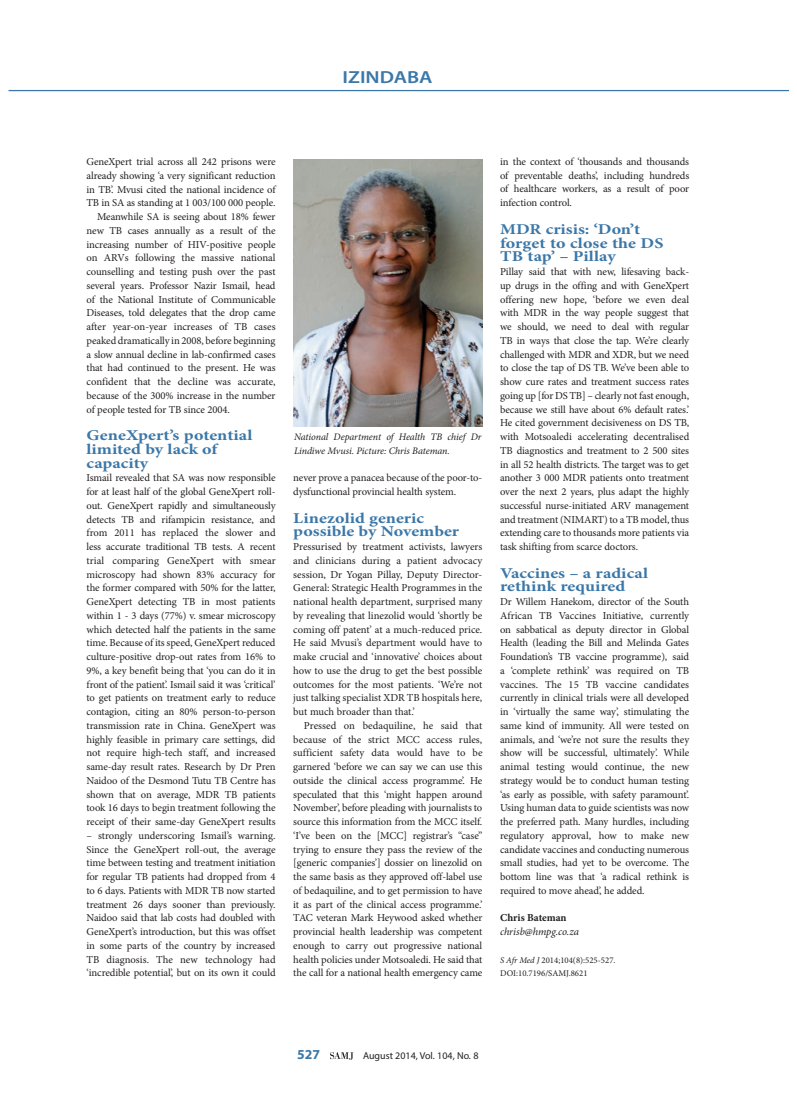
<style>
.page{position:relative;width:797px;height:1105px;background:#fff}
.page>*{position:absolute;margin:0;border:0;box-sizing:border-box;transform-origin:0 0}
.t1{font:600 17.5px "Myriad Pro";color:#3b77a8;scale:1.2 1}
.t2{font:700 15px/13.8px "Minion Pro";color:#3b77a8;scale:1.2 1}
.t3{font:700 13.75px "Myriad Pro";color:#3b77a8}
.t4{font:10.62px/13.8px "Minion Pro";letter-spacing:-.01em;color:#231f20;text-align:justify}
.t5{font:italic 10.62px "Minion Pro";letter-spacing:-.005em;color:#231f20}
.t6{font:700 10.62px "Minion Pro";color:#231f20}
.t7{font:italic 10px/13.8px "Minion Pro";letter-spacing:-.01em;color:#231f20}
.t8{font:10px "Myriad Pro";color:#231f20}
.t9{font:8.75px/13.8px "Minion Pro";color:#231f20}
.s1{font-style:italic}
</style>
<div class="page">
<hr style="left:9px;top:90px;width:779px;height:1px;background:#3b77a8">
<svg style="left:330px;top:1052px;width:23px;height:8px"></svg>
<img style="left:293px;top:159px;width:189px;height:267px">
<h1 class="t1" style="left:342px;top:66px;width:76px">IZINDABA</h1>
<p class="t4" style="left:86px;top:155px;width:190px">GeneXpert trial across all 242 prisons were</p>
<p class="t4" style="left:86px;top:169px;width:190px">already showing ‘a very significant reduction</p>
<p class="t4" style="left:86px;top:182px;width:190px">in TB’. Mvusi cited the national incidence of</p>
<p class="t4" style="left:86px;top:196px;width:190px">TB in SA as standing at 1 003/100 000 people.</p>
<p class="t4" style="left:97px;top:210px;width:180px">Meanwhile SA is seeing about 18% fewer</p>
<p class="t4" style="left:86px;top:224px;width:190px">new TB cases annually as a result of the</p>
<p class="t4" style="left:86px;top:237px;width:190px">increasing number of HIV-positive people</p>
<p class="t4" style="left:86px;top:251px;width:191px">on ARVs following the massive national</p>
<p class="t4" style="left:86px;top:265px;width:190px">counselling and testing push over the past</p>
<p class="t4" style="left:86px;top:279px;width:190px">several years. Professor Nazir Ismail, head</p>
<p class="t4" style="left:86px;top:292px;width:190px">of the National Institute of Communicable</p>
<p class="t4" style="left:86px;top:306px;width:190px">Diseases, told delegates that the drop came</p>
<p class="t4" style="left:86px;top:320px;width:190px">after year-on-year increases of TB cases</p>
<p class="t4" style="left:86px;top:334px;width:190px">peaked dramatically in 2008, before beginning</p>
<p class="t4" style="left:86px;top:347px;width:190px">a slow annual decline in lab-confirmed cases</p>
<p class="t4" style="left:86px;top:361px;width:190px">that had continued to the present. He was</p>
<p class="t4" style="left:86px;top:375px;width:190px">confident that the decline was accurate,</p>
<p class="t4" style="left:86px;top:389px;width:190px">because of the 300% increase in the number</p>
<p class="t4" style="left:86px;top:402px;width:145px">of people tested for TB since 2004.</p>
<h2 class="t2" style="left:86px;top:428px;width:140px">GeneXpert’s potential limited by lack of capacity</h2>
<p class="t4" style="left:86px;top:471px;width:191px">Ismail revealed that SA was now responsible for at least half of the global GeneXpert roll&shy;out. GeneXpert rapidly and simultaneously detects TB and rifampicin resistance, and from 2011 has replaced the slower and less accurate traditional TB tests. A recent trial comparing GeneXpert with smear microscopy had shown 83% accuracy for the former compared with 50% for the latter, GeneXpert detecting TB in most patients within 1 - 3 days (77%) v. smear microscopy which detected half the patients in the same time. Because of its speed, GeneXpert reduced culture-positive drop-out rates from 16% to 9%, a key benefit being that ‘you can do it in front of the patient’. Ismail said it was ‘critical’ to get patients on treatment early to reduce contagion, citing an 80% person-to-person transmission rate in China. GeneXpert was highly feasible in primary care settings, did not require high-tech staff, and increased same-day result rates. Research by Dr Pren Naidoo of the Desmond Tutu TB Centre has shown that on average, MDR TB patients took 16 days to begin treatment following the receipt of their same-day GeneXpert results</p>
<p class="t4" style="left:86px;top:829px;width:190px">– strongly underscoring Ismail’s warning.<br>Since the GeneXpert roll-out, the average time between testing and treatment initiation for regular TB patients had dropped from 4 to 6 days. Patients with MDR TB now started treatment 26 days sooner than previously.<br>Naidoo said that lab costs had doubled with GeneXpert’s introduction, but this was offset in some parts of the country by increased TB diagnosis. The new technology had ‘incredible potential’, but on its own it could</p>
<p class="t7" style="left:294px;top:430px;width:189px">National Department of Health TB chief Dr<br>Lindiwe Mvusi. Picture: Chris Bateman.</p>
<p class="t4" style="left:293px;top:471px;width:190px">never prove a panacea because of the poor-to&shy;dysfunctional provincial health system.</p>
<h2 class="t2" style="left:293px;top:511px;width:140px">Linezolid generic possible by November</h2>
<p class="t4" style="left:293px;top:540px;width:190px">Pressurised by treatment activists, lawyers and clinicians during a patient advocacy session, Dr Yogan Pillay, Deputy Director-General: Strategic Health Programmes in the national health department, surprised many by revealing that linezolid would ‘shortly be coming off patent’ at a much-reduced price.<br>He said Mvusi’s department would have to make crucial and ‘innovative’ choices about how to use the drug to get the best possible outcomes for the most patients. ‘We’re not just talking specialist XDR TB hospitals here, but much broader than that.’</p>
<p class="t4" style="left:293px;top:719px;width:191px;text-indent:11px">Pressed on bedaquiline, he said that because of the strict MCC access rules, sufficient safety data would have to be garnered ‘before we can say we can use this outside the clinical access programme’. He speculated that this ‘might happen around November’, before pleading with journalists to source this information from the MCC itself. ‘I’ve been on the [MCC] registrar’s “case” trying to ensure they pass the review of the [generic companies’] dossier on linezolid on the same basis as they approved off-label use of bedaquiline, and to get permission to have it as part of the clinical access programme.’ TAC veteran Mark Heywood asked whether provincial health leadership was competent enough to carry out progressive national health policies under Motsoaledi. He said that the call for a national health emergency came</p>
<p class="t4" style="left:500px;top:155px;width:191px">in the context of ‘thousands and thousands of preventable deaths’, including hundreds of healthcare workers, as a result of poor infection control.</p>
<h2 class="t2" style="left:500px;top:222px;width:138px">MDR crisis: ‘Don’t forget to close the DS<br>TB tap’ – Pillay</h2>
<p class="t4" style="left:500px;top:265px;width:191px">Pillay said that with new, lifesaving back&shy;up drugs in the offing and with GeneXpert offering new hope, ‘before we even deal with MDR in the way people suggest that we should, we need to deal with regular TB in ways that close the tap. We’re clearly challenged with MDR and XDR, but we need to close the tap of DS TB. We’ve been able to show cure rates and treatment success rates going up [for DS TB] – clearly not fast enough, because we still have about 6% default rates.’ He cited government decisiveness on DS TB, with Motsoaledi accelerating decentralised TB diagnostics and treatment to 2 500 sites in all 52 health districts. The target was to get another 3 000 MDR patients onto treatment over the next 2 years, plus adapt the highly successful nurse-initiated ARV management and treatment (NIMART) to a TB model, thus extending care to thousands more patients via task shifting from scarce doctors.</p>
<h2 class="t2" style="left:500px;top:566px;width:125px">Vaccines – a radical rethink required</h2>
<p class="t4" style="left:500px;top:595px;width:191px">Dr Willem Hanekom, director of the South African TB Vaccines Initiative, currently on sabbatical as deputy director in Global Health (leading the Bill and Melinda Gates Foundation’s TB vaccine programme), said a ‘complete rethink’ was required on TB vaccines. The 15 TB vaccine candidates currently in clinical trials were all developed in ‘virtually the same way’, stimulating the same kind of immunity. All were tested on animals, and ‘we’re not sure the results they show will be successful, ultimately’. While animal testing would continue, the new strategy would be to conduct human testing ‘as early as possible, with safety paramount’.<br>Using human data to guide scientists was now the preferred path. Many hurdles, including regulatory approval, how to make new candidate vaccines and conducting numerous small studies, had yet to be overcome. The bottom line was that ‘a radical rethink is required to move ahead’, he added.</p>
<p class="t6" style="left:500px;top:910px;width:68px">Chris Bateman</p>
<p class="t5" style="left:500px;top:924px;width:80px">chrisb@hmpg.co.za</p>
<p class="t9" style="left:500px;top:953px;width:117px"><span class="s1">S Afr Med J</span> 2014;104(8):525-527.<br>DOI:10.7196/SAMJ.8621</p>
<p class="t3" style="left:297px;top:1045px;width:24px">527</p>
<p class="t8" style="left:363px;top:1049px;width:117px">August 2014, Vol. 104, No. 8</p>
</div>
